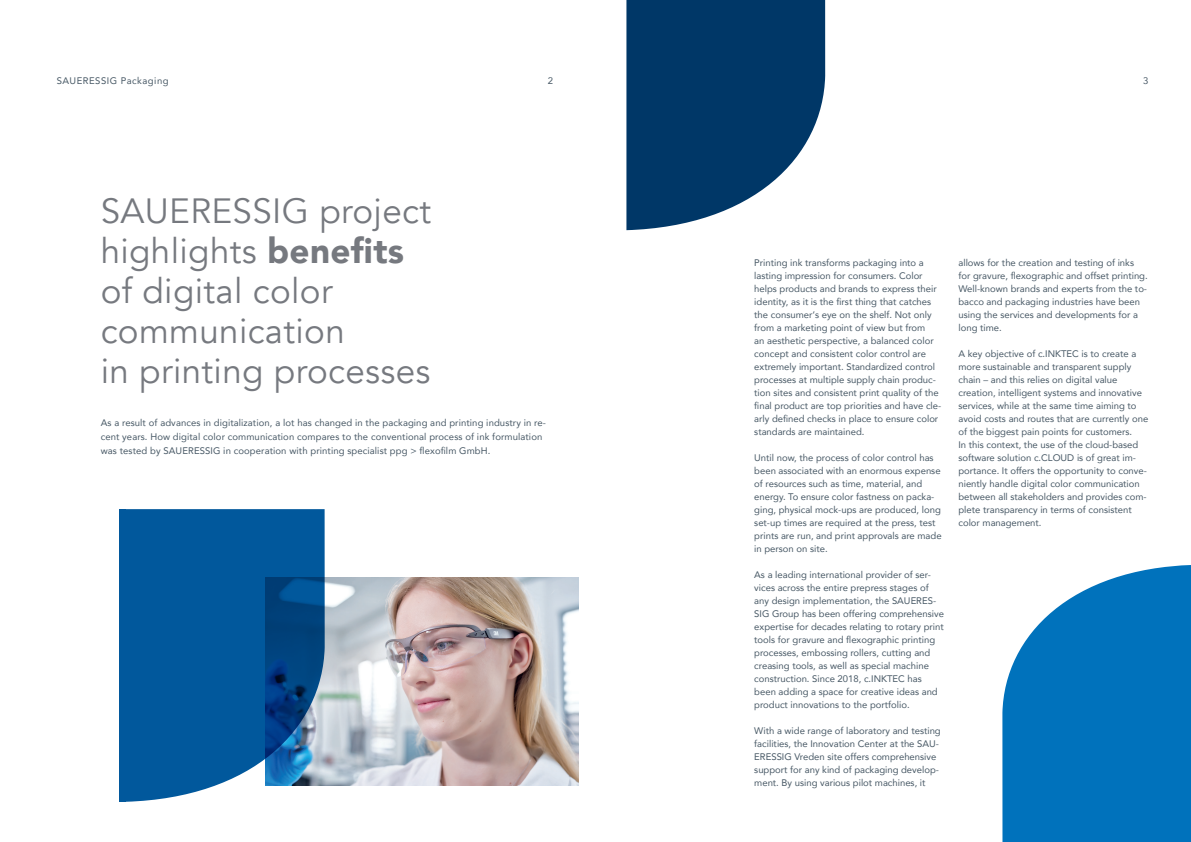
<style>
.page{position:relative;width:1191px;height:842px;background:#fff}
.page>*{position:absolute;margin:0;border:0;box-sizing:border-box;transform-origin:0 0}
.t1{font:35px/40px "Avenir";letter-spacing:.01em;color:#76797f}
.t2{font:9.5px/13px "Avenir";color:#475865}
.t3{font:9.5px "Avenir";letter-spacing:.05em;color:#475865}
.s1{font-weight:900}
</style>
<div class="page">
<img style="left:325px;top:577px;width:253px;height:208px">
<svg style="left:626px;top:0;width:199px;height:230px;background:#24537d"></svg>
<svg style="left:1002px;top:565px;width:189px;height:277px;background:#1d82c3"></svg>
<svg style="left:126px;top:509px;width:199px;height:293px;background:#14609e"></svg>
<div style="left:119px;top:509px;width:7px;height:293px;background:#01589c"></div>
<p class="t3" style="left:57px;top:73px;width:113px">SAUERESSIG Packaging</p>
<p class="t2" style="left:547px;top:74px;width:7px">2</p>
<p class="t2" style="left:1143px;top:74px;width:7px">3</p>
<h1 class="t1" style="left:101px;top:192px;width:332px">SAUERESSIG project highlights <span class="s1">benefits </span>of digital color communication<br>in printing processes</h1>
<p class="t2" style="left:101px;top:416px;width:447px;line-height:14px">As a result of advances in digitalization, a lot has changed in the packaging and printing industry in re&shy;cent years. How digital color communication compares to the conventional process of ink formulation was tested by SAUERESSIG in cooperation with printing specialist ppg &gt; flexofilm GmbH.</p>
<p class="t2" style="left:754px;top:256px;width:188px">Printing ink transforms packaging into a lasting impression for consumers. Color helps products and brands to express their identity, as it is the first thing that catches the consumer‘s eye on the shelf. Not only from a marketing point of view but from<br>an aesthetic perspective, a balanced color concept and consistent color control are extremely important. Standardized control processes at multiple supply chain produc&shy;tion sites and consistent print quality of the final product are top priorities and have cle&shy;arly defined checks in place to ensure color standards are maintained.</p>
<p class="t2" style="left:754px;top:451px;width:189px">Until now, the process of color control has been associated with an enormous expense of resources such as time, material, and energy. To ensure color fastness on packa&shy;ging, physical mock-ups are produced, long set-up times are required at the press, test prints are run, and print approvals are made in person on site.</p>
<p class="t2" style="left:754px;top:568px;width:191px">As a leading international provider of ser&shy;vices across the entire prepress stages of any design implementation, the SAUERES-SIG Group has been offering comprehensive expertise for decades relating to rotary print tools for gravure and flexographic printing processes, embossing rollers, cutting and creasing tools, as well as special machine construction. Since 2018, c.INKTEC has been adding a space for creative ideas and product innovations to the portfolio.</p>
<p class="t2" style="left:754px;top:724px;width:188px">With a wide range of laboratory and testing facilities, the Innovation Center at the SAU-ERESSIG Vreden site offers comprehensive support for any kind of packaging develop&shy;ment. By using various pilot machines, it</p>
<p class="t2" style="left:958px;top:256px;width:191px">allows for the creation and testing of inks for gravure, flexographic and offset printing.<br>Well-known brands and experts from the to&shy;bacco and packaging industries have been using the services and developments for a long time.</p>
<p class="t2" style="left:958px;top:347px;width:191px">A key objective of c.INKTEC is to create a more sustainable and transparent supply chain – and this relies on digital value creation, intelligent systems and innovative services, while at the same time aiming to avoid costs and routes that are currently one of the biggest pain points for customers.<br>In this context, the use of the cloud-based software solution c.CLOUD is of great im&shy;portance. It offers the opportunity to conve&shy;niently handle digital color communication between all stakeholders and provides com&shy;plete transparency in terms of consistent color management.</p>
</div>
